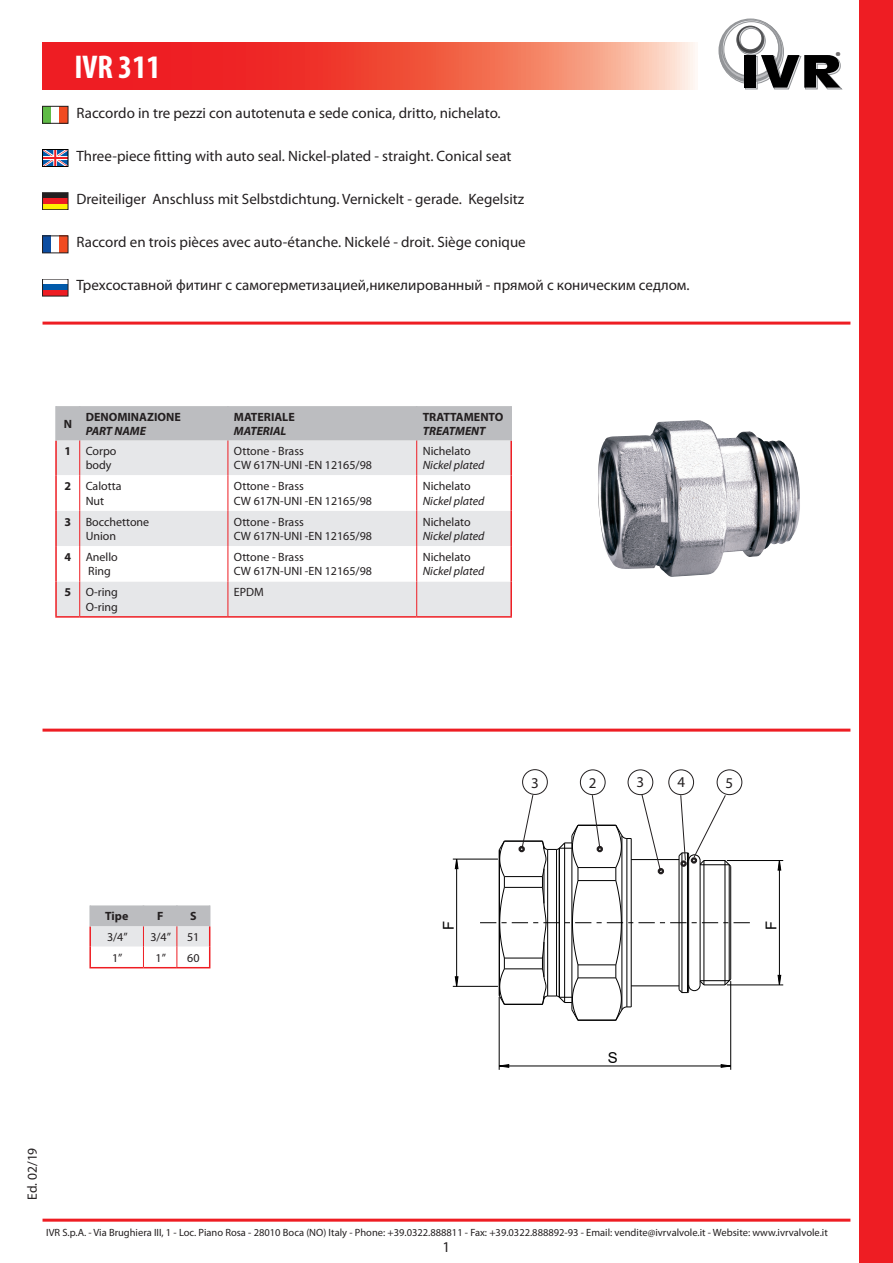
<style>
.page{position:relative;width:893px;height:1263px;background:#fff}
.page>*{position:absolute;margin:0;border:0;box-sizing:border-box;transform-origin:0 0}
.t1{font:700 condensed 33px "Myriad Pro";color:#fff}
.t2{font:15px "Myriad Pro";color:#231f20}
.t3{font:14.85px "Arial";color:#000}
.t4{font:13.5px "Myriad Pro";color:#231f20}
.t5{font:12px/14.4px "Myriad Pro";color:#231f20}
.t6{font:italic 12px "Myriad Pro";color:#231f20}
.t7{font:700 12px "Myriad Pro";color:#231f20}
.t8{font:italic 700 12px "Myriad Pro";color:#231f20}
.t9{font:700 11.55px "Myriad Pro";color:#231f20}
.t10{font:10.5px "Myriad Pro";color:#231f20}
.s1{font-weight:700}
</style>
<div class="page">
<div style="left:859px;top:0;width:34px;height:1263px;background:#ee1d23"></div>
<hr style="left:43px;top:1219px;width:807px;height:3px;background:#ee1d23">
<svg style="left:718px;top:19px;width:124px;height:70px"></svg>
<svg style="left:43px;top:43px;width:652px;height:46px;background:#f1584b"></svg>
<hr style="left:43px;top:322px;width:807px;height:3px;background:#ee1d23">
<hr style="left:43px;top:729px;width:807px;height:3px;background:#ee1d23">
<div style="left:60px;top:106px;width:8px;height:17px;background:#f04b22"></div>
<div style="left:43px;top:106px;width:8px;height:17px;background:#5fbb46"></div>
<div style="left:42px;top:106px;width:26px;height:17px;border:1px solid #231f20"></div>
<svg style="left:44px;top:151px;width:22px;height:14px"></svg>
<div style="left:42px;top:149px;width:26px;height:18px;border:1px solid #000"></div>
<div style="left:43px;top:193px;width:25px;height:5px;background:#231f20"></div>
<div style="left:43px;top:198px;width:25px;height:6px;background:#ee1d23"></div>
<div style="left:43px;top:204px;width:25px;height:6px;background:#fff101"></div>
<div style="left:43px;top:193px;width:25px;height:17px;border:1px solid #231f20"></div>
<div style="left:60px;top:236px;width:8px;height:17px;background:#f04b22"></div>
<div style="left:43px;top:236px;width:8px;height:17px;background:#0d4da1"></div>
<div style="left:42px;top:236px;width:26px;height:17px;border:1px solid #231f20"></div>
<div style="left:43px;top:284px;width:25px;height:7px;background:#015aaa"></div>
<div style="left:43px;top:291px;width:25px;height:5px;background:#ee1d23"></div>
<img style="left:598px;top:420px;width:202px;height:157px">
<div style="left:57px;top:406px;width:453px;height:35px;background:#bcbdc0"></div>
<div style="left:57px;top:441px;width:453px;height:175px;background:#e6e7e9"></div>
<svg style="left:57px;top:475px;width:453px;height:106px"></svg>
<hr style="left:79px;top:406px;width:1px;height:35px;background:#bcbdc0">
<hr style="left:227px;top:406px;width:2px;height:35px;background:#bcbdc0">
<hr style="left:416px;top:406px;width:1px;height:35px;background:#bcbdc0">
<hr style="left:55px;top:441px;width:2px;height:34px;background:#ee1d23">
<hr style="left:510px;top:441px;width:2px;height:34px;background:#ee1d23">
<hr style="left:55px;top:475px;width:2px;height:36px;background:#ee1d23">
<hr style="left:510px;top:475px;width:2px;height:36px;background:#ee1d23">
<hr style="left:55px;top:511px;width:2px;height:35px;background:#ee1d23">
<hr style="left:510px;top:511px;width:2px;height:35px;background:#ee1d23">
<hr style="left:55px;top:546px;width:2px;height:35px;background:#ee1d23">
<hr style="left:510px;top:546px;width:2px;height:35px;background:#ee1d23">
<hr style="left:55px;top:581px;width:2px;height:35px;background:#ee1d23">
<hr style="left:510px;top:581px;width:2px;height:35px;background:#ee1d23">
<hr style="left:55px;top:616px;width:25px;height:2px;background:#ee1d23">
<hr style="left:80px;top:616px;width:148px;height:2px;background:#ee1d23">
<hr style="left:228px;top:616px;width:189px;height:2px;background:#ee1d23">
<hr style="left:417px;top:616px;width:95px;height:2px;background:#ee1d23">
<hr style="left:79px;top:441px;width:1px;height:34px;background:#ee1d23">
<hr style="left:228px;top:441px;width:1px;height:34px;background:#ee1d23">
<hr style="left:416px;top:441px;width:1px;height:34px;background:#ee1d23">
<hr style="left:79px;top:475px;width:1px;height:36px;background:#ee1d23">
<hr style="left:228px;top:475px;width:1px;height:36px;background:#ee1d23">
<hr style="left:416px;top:475px;width:1px;height:36px;background:#ee1d23">
<hr style="left:79px;top:511px;width:1px;height:35px;background:#ee1d23">
<hr style="left:228px;top:511px;width:1px;height:35px;background:#ee1d23">
<hr style="left:416px;top:511px;width:1px;height:35px;background:#ee1d23">
<hr style="left:79px;top:546px;width:1px;height:35px;background:#ee1d23">
<hr style="left:228px;top:546px;width:1px;height:35px;background:#ee1d23">
<hr style="left:416px;top:546px;width:1px;height:35px;background:#ee1d23">
<hr style="left:79px;top:581px;width:1px;height:35px;background:#ee1d23">
<hr style="left:228px;top:581px;width:1px;height:35px;background:#ee1d23">
<hr style="left:416px;top:581px;width:1px;height:35px;background:#ee1d23">
<hr style="left:55px;top:406px;width:2px;height:35px;background:#bcbdc0">
<hr style="left:510px;top:406px;width:2px;height:35px;background:#bcbdc0">
<svg style="left:498px;top:1064px;width:11px;height:4px"></svg>
<svg style="left:720px;top:1064px;width:10px;height:4px"></svg>
<svg style="left:777px;top:861px;width:4px;height:10px"></svg>
<svg style="left:777px;top:975px;width:4px;height:11px"></svg>
<svg style="left:454px;top:858px;width:5px;height:11px"></svg>
<svg style="left:454px;top:976px;width:5px;height:10px"></svg>
<hr style="left:456px;top:859px;width:1px;height:127px;background:#000">
<hr style="left:499px;top:1065px;width:232px;height:1px;background:#000">
<hr style="left:499px;top:997px;width:1px;height:73px;background:#000">
<hr style="left:453px;top:986px;width:45px;height:1px;background:#000">
<hr style="left:727px;top:984px;width:56px;height:1px;background:#000">
<hr style="left:727px;top:860px;width:56px;height:1px;background:#000">
<hr style="left:453px;top:859px;width:45px;height:1px;background:#000">
<hr style="left:730px;top:981px;width:1px;height:89px;background:#000">
<hr style="left:779px;top:860px;width:1px;height:125px;background:#000">
<hr style="left:89px;top:926px;width:2px;height:21px;background:#ee1d23">
<hr style="left:89px;top:947px;width:2px;height:20px;background:#ee1d23">
<hr style="left:89px;top:967px;width:54px;height:1px;background:#ee1d23">
<svg style="left:90px;top:905px;width:120px;height:63px"></svg>
<hr style="left:89px;top:905px;width:2px;height:21px;background:#bcbdc0">
<div style="left:522px;top:769px;width:26px;height:26px;border:1px solid #231f20;border-radius:50%"></div>
<div style="left:668px;top:769px;width:26px;height:26px;border:1px solid #231f20;border-radius:50%"></div>
<div style="left:628px;top:769px;width:25px;height:26px;border:1px solid #231f20;border-radius:50%"></div>
<div style="left:580px;top:769px;width:25px;height:26px;border:1px solid #231f20;border-radius:50%"></div>
<div style="left:717px;top:769px;width:25px;height:26px;border:1px solid #231f20;border-radius:50%"></div>
<svg style="left:480px;top:794px;width:270px;height:230px"></svg>
<h1 class="t1" style="left:74px;top:47px;width:88px">IVR 311</h1>
<p class="t2" style="left:77px;top:103px;width:426px">Raccordo in tre pezzi con autotenuta e sede conica, dritto, nichelato.</p>
<p class="t2" style="left:77px;top:146px;width:436px">Three-piece fitting with auto seal. Nickel-plated - straight. Conical seat</p>
<p class="t2" style="left:77px;top:190px;width:449px">Dreiteiliger Anschluss mit Selbstdichtung. Vernickelt - gerade. Kegelsitz</p>
<p class="t2" style="left:77px;top:233px;width:451px">Raccord en trois pièces avec auto-étanche. Nickelé - droit. Siège conique</p>
<p class="t2" style="left:77px;top:276px;width:615px">Трехсоставной фитинг с самогерметизацией,никелированный - прямой с коническим седлом.</p>
<p class="t7" style="left:64px;top:416px;width:10px">N</p>
<p class="t7" style="left:86px;top:409px;width:97px">DENOMINAZIONE</p>
<p class="t8" style="left:86px;top:423px;width:62px">PART NAME</p>
<p class="t7" style="left:234px;top:409px;width:62px">MATERIALE</p>
<p class="t8" style="left:234px;top:423px;width:54px">MATERIAL</p>
<p class="t7" style="left:423px;top:409px;width:82px">TRATTAMENTO</p>
<p class="t8" style="left:423px;top:423px;width:64px">TREATMENT</p>
<p class="t5" style="left:86px;top:443px;width:32px;text-indent:-21px"><span class="s1">1</span> Corpo body</p>
<p class="t5" style="left:234px;top:443px;width:140px">Ottone - Brass<br>CW 617N-UNI -EN 12165/98</p>
<p class="t5" style="left:423px;top:443px;width:49px">Nichelato</p>
<p class="t6" style="left:423px;top:458px;width:63px">Nickel plated</p>
<p class="t5" style="left:65px;top:479px;width:58px;text-align:center"><span class="s1">2</span> Calotta<br>Nut</p>
<p class="t5" style="left:234px;top:479px;width:140px">Ottone - Brass<br>CW 617N-UNI -EN 12165/98</p>
<p class="t5" style="left:423px;top:479px;width:49px">Nichelato</p>
<p class="t6" style="left:423px;top:493px;width:63px">Nickel plated</p>
<p class="t5" style="left:86px;top:514px;width:65px;text-indent:-21px"><span class="s1">3</span> Bocchettone<br>Union</p>
<p class="t5" style="left:234px;top:514px;width:140px">Ottone - Brass<br>CW 617N-UNI -EN 12165/98</p>
<p class="t5" style="left:423px;top:514px;width:49px">Nichelato</p>
<p class="t6" style="left:423px;top:529px;width:63px">Nickel plated</p>
<p class="t5" style="left:88px;top:550px;width:31px;text-indent:-24px"><span class="s1">4</span> Anello<br>Ring</p>
<p class="t5" style="left:234px;top:550px;width:140px">Ottone - Brass<br>CW 617N-UNI -EN 12165/98</p>
<p class="t5" style="left:423px;top:550px;width:49px">Nichelato</p>
<p class="t6" style="left:423px;top:564px;width:63px">Nickel plated</p>
<p class="t5" style="left:64px;top:585px;width:55px;text-align:right"><span class="s1">5</span> O-ring<br>O-ring</p>
<p class="t5" style="left:234px;top:585px;width:31px">EPDM</p>
<p class="t9" style="left:835px;top:49px;width:7px">®</p>
<p class="t2" style="left:531px;top:773px;width:9px">3</p>
<p class="t2" style="left:589px;top:773px;width:9px">2</p>
<p class="t2" style="left:637px;top:772px;width:9px">3</p>
<p class="t2" style="left:677px;top:772px;width:9px">4</p>
<p class="t2" style="left:726px;top:773px;width:9px">5</p>
<p class="t7" style="left:105px;top:908px;width:25px">Tipe</p>
<p class="t7" style="left:157px;top:908px;width:8px">F</p>
<p class="t7" style="left:190px;top:908px;width:8px">S</p>
<p class="t5" style="left:107px;top:929px;width:22px">3/4”</p>
<p class="t5" style="left:150px;top:929px;width:22px">3/4”</p>
<p class="t5" style="left:187px;top:929px;width:14px">51</p>
<p class="t5" style="left:112px;top:950px;width:12px">1”</p>
<p class="t5" style="left:156px;top:950px;width:12px">1”</p>
<p class="t5" style="left:187px;top:950px;width:14px">60</p>
<p class="t3" style="left:438px;top:930px;width:11px;rotate:-90deg">F</p>
<p class="t3" style="left:761px;top:930px;width:11px;rotate:-90deg">F</p>
<p class="t3" style="left:608px;top:1048px;width:11px">S</p>
<p class="t4" style="left:24px;top:1199px;width:54px;rotate:-90deg">Ed. 02/19</p>
<p class="t10" style="left:46px;top:1225px;width:783px">IVR S.p.A. - Via Brughiera III, 1 - Loc. Piano Rosa - 28010 Boca (NO) Italy - Phone: +39.0322.888811 - Fax: +39.0322.888892-93 - Email: vendite@ivrvalvole.it - Website: www.ivrvalvole.it</p>
<p class="t2" style="left:443px;top:1237px;width:9px">1</p>
</div>
